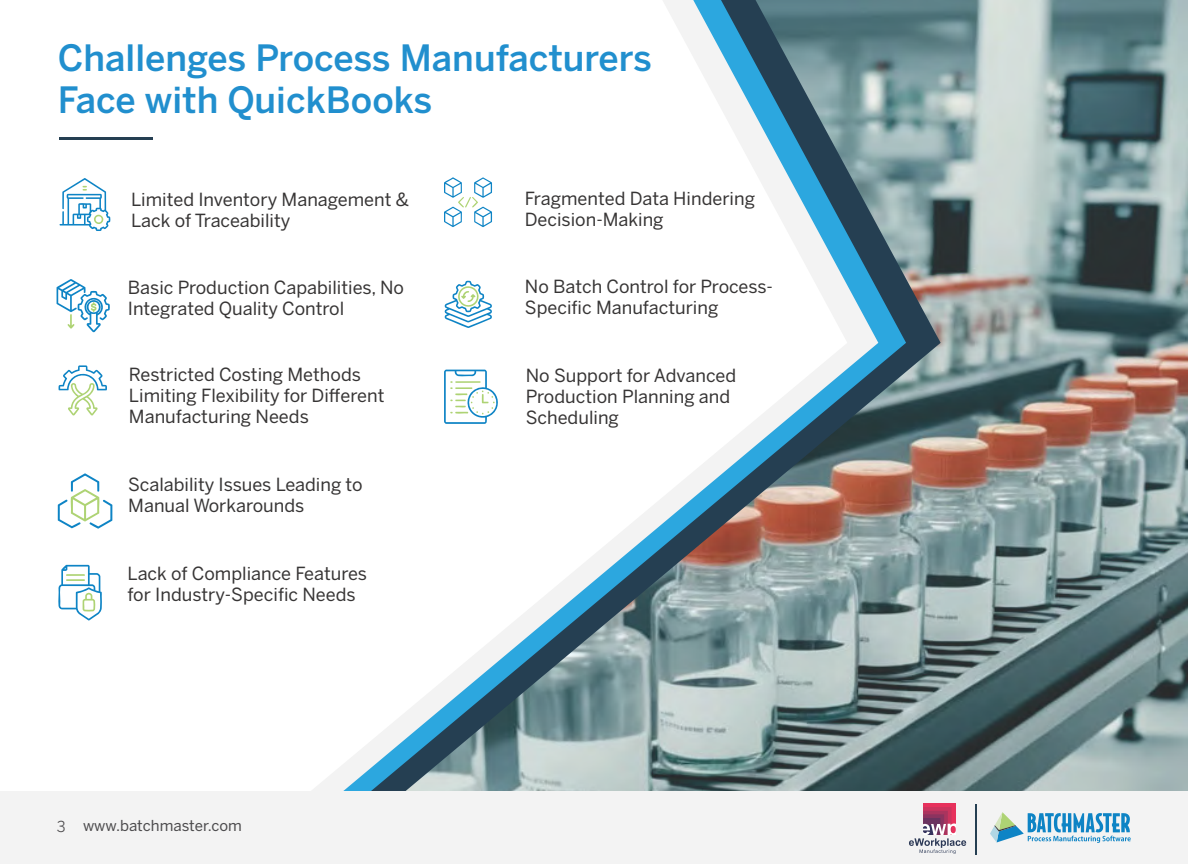
<style>
.page{position:relative;width:1188px;height:864px;background:#fff}
.page>*{position:absolute;margin:0;border:0;box-sizing:border-box;transform-origin:0 0}
.t1{font:500 36px/42px "Benton Sans";color:#218fce}
.t2{font:18px/20.9px "Benton Sans";color:#373535}
.t3{font:15px "Benton Sans";color:#4c4b4d}
.t4{font:15px "Benton Sans";color:#4c4b4d}
</style>
<div class="page">
<img style="left:319px;top:0;width:869px;height:791px">
<div style="left:0;top:791px;width:1188px;height:73px;background:#f3f3f3"></div>
<svg style="left:990px;top:812px;width:141px;height:31px"></svg>
<div style="left:923px;top:804px;width:32px;height:31px;background:#e7315c"></div>
<div style="left:923px;top:807px;width:29px;height:28px;background:#cb345e"></div>
<div style="left:923px;top:811px;width:25px;height:24px;background:#aa345e"></div>
<div style="left:923px;top:814px;width:21px;height:21px;background:#8b335f"></div>
<div style="left:923px;top:818px;width:17px;height:17px;background:#6a335f"></div>
<svg style="left:909px;top:823px;width:57px;height:31px"></svg>
<hr style="left:975px;top:804px;width:1px;height:51px;background:#253f52">
<hr style="left:60px;top:137px;width:93px;height:2px;background:#253f52">
<svg style="left:57px;top:279px;width:53px;height:54px"></svg>
<svg style="left:59px;top:365px;width:48px;height:51px"></svg>
<svg style="left:58px;top:473px;width:54px;height:56px"></svg>
<svg style="left:58px;top:565px;width:44px;height:56px"></svg>
<svg style="left:444px;top:177px;width:48px;height:50px"></svg>
<svg style="left:445px;top:281px;width:47px;height:47px"></svg>
<svg style="left:444px;top:370px;width:58px;height:54px"></svg>
<svg style="left:59px;top:178px;width:51px;height:53px"></svg>
<h1 class="t1" style="left:58px;top:41px;width:596px">Challenges Process Manufacturers<br>Face with QuickBooks</h1>
<p class="t2" style="left:131px;top:190px;width:279px">Limited Inventory Management &amp;<br>Lack of Traceability</p>
<p class="t2" style="left:128px;top:279px;width:278px">Basic Production Capabilities, No<br>Integrated Quality Control</p>
<p class="t2" style="left:129px;top:366px;width:257px">Restricted Costing Methods<br>Limiting Flexibility for Different<br>Manufacturing Needs</p>
<p class="t2" style="left:128px;top:476px;width:236px">Scalability Issues Leading to<br>Manual Workarounds</p>
<p class="t2" style="left:127px;top:564px;width:241px">Lack of Compliance Features for Industry-Specific Needs</p>
<p class="t4" style="left:57px;top:821px;width:10px">3</p>
<p class="t3" style="left:83px;top:820px;width:160px">www.batchmaster.com</p>
<p class="t2" style="left:525px;top:190px;width:232px">Fragmented Data Hindering<br>Decision-Making</p>
<p class="t2" style="left:525px;top:278px;width:250px">No Batch Control for Process-<br>Specific Manufacturing</p>
<p class="t2" style="left:526px;top:366px;width:212px">No Support for Advanced<br>Production Planning and<br>Scheduling</p>
</div>
